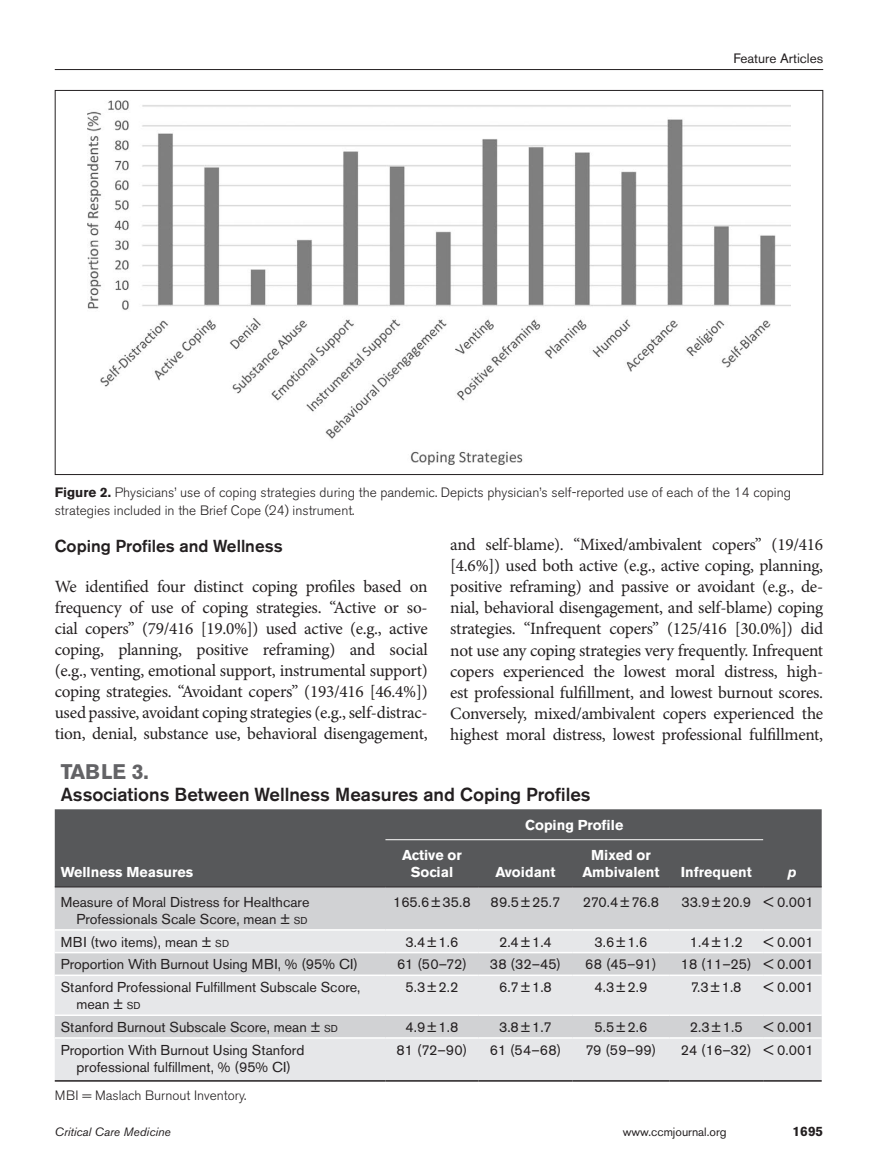
<style>
.page{position:relative;width:878px;height:1175px;background:#fff}
.page>*{position:absolute;margin:0;border:0;box-sizing:border-box;transform-origin:0 0}
.t1{font:700 21px "Akzidenz Grotesk BE";color:#636366}
.t2{font:500 18.75px "Akzidenz Grotesk BE";color:#231f20}
.t3{font:17.25px/21px "Minion Pro";letter-spacing:-.015em;color:#231f20;text-align:justify}
.t4{font:500 17.25px "Akzidenz Grotesk BE";color:#231f20}
.t5{font:14.25px/17.2px "Akzidenz Grotesk BE";color:#231f20;text-align:right}
.t6{font:700 14.25px/17.2px "Akzidenz Grotesk BE";color:#fff;text-align:center}
.t7{font:italic 700 14.25px "Akzidenz Grotesk BE";color:#fff}
.t8{font:300 13.5px/18px "Akzidenz Grotesk BE";color:#231f20}
.t9{font:13.5px "Akzidenz Grotesk BE";color:#231f20}
.t10{font:700 13.5px "Akzidenz Grotesk BE";color:#231f20}
.t11{font:italic 12px "Akzidenz Grotesk BE";color:#231f20}
.t12{font:12px "Akzidenz Grotesk BE";color:#231f20}
.s1{font-weight:700}
.s2{font-size:10.05px}
</style>
<div class="page">
<hr style="left:55px;top:69px;width:768px;height:1px;background:#231f20">
<div style="left:55px;top:809px;width:766px;height:77px;background:#57585a"></div>
<div style="left:55px;top:887px;width:766px;height:42px;background:#d1d2d4"></div>
<svg style="left:55px;top:930px;width:766px;height:150px;background:#e0e1e3"></svg>
<hr style="left:55px;top:886px;width:330px;height:1px;background:#231f20">
<hr style="left:763px;top:886px;width:58px;height:1px;background:#231f20">
<hr style="left:385px;top:886px;width:93px;height:1px;background:#231f20">
<hr style="left:478px;top:886px;width:94px;height:1px;background:#231f20">
<hr style="left:572px;top:886px;width:97px;height:1px;background:#231f20">
<hr style="left:669px;top:886px;width:94px;height:1px;background:#231f20">
<hr style="left:55px;top:951px;width:330px;height:2px;background:#fff">
<hr style="left:385px;top:951px;width:93px;height:2px;background:#fff">
<hr style="left:478px;top:951px;width:94px;height:2px;background:#fff">
<hr style="left:572px;top:951px;width:97px;height:2px;background:#fff">
<hr style="left:669px;top:951px;width:94px;height:2px;background:#fff">
<hr style="left:763px;top:951px;width:58px;height:2px;background:#fff">
<hr style="left:55px;top:974px;width:330px;height:2px;background:#fff">
<hr style="left:385px;top:974px;width:93px;height:2px;background:#fff">
<hr style="left:478px;top:974px;width:94px;height:2px;background:#fff">
<hr style="left:572px;top:974px;width:97px;height:2px;background:#fff">
<hr style="left:669px;top:974px;width:94px;height:2px;background:#fff">
<hr style="left:763px;top:974px;width:58px;height:2px;background:#fff">
<hr style="left:55px;top:1014px;width:330px;height:2px;background:#fff">
<hr style="left:385px;top:1014px;width:93px;height:2px;background:#fff">
<hr style="left:478px;top:1014px;width:94px;height:2px;background:#fff">
<hr style="left:572px;top:1014px;width:97px;height:2px;background:#fff">
<hr style="left:669px;top:1014px;width:94px;height:2px;background:#fff">
<hr style="left:763px;top:1014px;width:58px;height:2px;background:#fff">
<hr style="left:55px;top:1037px;width:330px;height:1px;background:#fff">
<hr style="left:385px;top:1037px;width:93px;height:1px;background:#fff">
<hr style="left:478px;top:1037px;width:94px;height:1px;background:#fff">
<hr style="left:572px;top:1037px;width:97px;height:1px;background:#fff">
<hr style="left:669px;top:1037px;width:94px;height:1px;background:#fff">
<hr style="left:763px;top:1037px;width:58px;height:1px;background:#fff">
<hr style="left:55px;top:1080px;width:330px;height:1px;background:#231f20">
<hr style="left:385px;top:1080px;width:93px;height:1px;background:#231f20">
<hr style="left:478px;top:1080px;width:94px;height:1px;background:#231f20">
<hr style="left:572px;top:1080px;width:97px;height:1px;background:#231f20">
<hr style="left:669px;top:1080px;width:94px;height:1px;background:#231f20">
<hr style="left:763px;top:1080px;width:58px;height:1px;background:#231f20">
<hr style="left:385px;top:839px;width:378px;height:1px;background:#fff">
<svg style="left:54px;top:90px;width:769px;height:385px"></svg>
<p class="t9" style="left:733px;top:50px;width:91px">Feature Articles</p>
<p class="t8" style="left:55px;top:484px;width:737px"><span class="s1">Figure 2.</span> Physicians’ use of coping strategies during the pandemic. Depicts physician’s self-reported use of each of the 14 coping strategies included in the Brief Cope (24) instrument.</p>
<p class="t4" style="left:55px;top:535px;width:229px">Coping Profiles and Wellness</p>
<p class="t3" style="left:55px;top:576px;width:374px">We identified four distinct coping profiles based on frequency of use of coping strategies. “Active or so&shy;cial copers” (79/416 [19.0%]) used active (e.g., active coping, planning, positive reframing) and social (e.g., venting, emotional support, instrumental support) coping strategies. “Avoidant copers” (193/416 [46.4%]) used passive, avoidant coping strategies (e.g., self-distrac&shy;tion, denial, substance use, behavioral disengagement,</p>
<p class="t3" style="left:450px;top:534px;width:374px">and self-blame). “Mixed/ambivalent copers” (19/416 [4.6%]) used both active (e.g., active coping, planning, positive reframing) and passive or avoidant (e.g., de&shy;nial, behavioral disengagement, and self-blame) coping strategies. “Infrequent copers” (125/416 [30.0%]) did not use any coping strategies very frequently. Infrequent copers experienced the lowest moral distress, high&shy;est professional fulfillment, and lowest burnout scores.<br>Conversely, mixed/ambivalent copers experienced the highest moral distress, lowest professional fulfillment,</p>
<p class="t1" style="left:61px;top:759px;width:89px">TABLE 3.</p>
<p class="t2" style="left:61px;top:783px;width:531px">Associations Between Wellness Measures and Coping Profiles</p>
<p class="t6" style="left:61px;top:863px;width:134px">Wellness Measures</p>
<p class="t6" style="left:402px;top:846px;width:61px">Active or<br>Social</p>
<p class="t6" style="left:525px;top:816px;width:99px">Coping Profile</p>
<p class="t6" style="left:495px;top:863px;width:62px">Avoidant</p>
<p class="t6" style="left:582px;top:846px;width:79px">Mixed or<br>Ambivalent</p>
<p class="t6" style="left:680px;top:863px;width:72px">Infrequent</p>
<p class="t7" style="left:788px;top:863px;width:10px">p</p>
<p class="t5" style="left:61px;top:893px;width:250px">Measure of Moral Distress for Healthcare<br>Professionals Scale Score, mean ± <span class="s2">SD</span></p>
<p class="t5" style="left:393px;top:893px;width:79px">165.6±35.8</p>
<p class="t5" style="left:490px;top:893px;width:71px">89.5±25.7</p>
<p class="t5" style="left:582px;top:893px;width:78px">270.4±76.8</p>
<p class="t5" style="left:681px;top:893px;width:134px">33.9±20.9 &lt; 0.001</p>
<p class="t5" style="left:61px;top:933px;width:170px">MBI (two items), mean ± <span class="s2">SD</span></p>
<p class="t5" style="left:405px;top:933px;width:54px">3.4±1.6</p>
<p class="t5" style="left:499px;top:933px;width:54px">2.4±1.4</p>
<p class="t5" style="left:594px;top:933px;width:54px">3.6±1.6</p>
<p class="t5" style="left:689px;top:933px;width:54px">1.4±1.2</p>
<p class="t5" style="left:763px;top:933px;width:51px">&lt; 0.001</p>
<p class="t5" style="left:61px;top:955px;width:298px">Proportion With Burnout Using MBI, % (95% CI)</p>
<p class="t5" style="left:397px;top:955px;width:71px">61 (50–72)</p>
<p class="t5" style="left:490px;top:955px;width:73px">38 (32–45)</p>
<p class="t5" style="left:585px;top:955px;width:73px">68 (45–91)</p>
<p class="t5" style="left:680px;top:955px;width:134px">18 (11–25) &lt; 0.001</p>
<p class="t5" style="left:76px;top:978px;width:285px;text-align:left;text-indent:-16px">Stanford Professional Fulfillment Subscale Score, mean ± <span class="s2">SD</span></p>
<p class="t5" style="left:405px;top:978px;width:54px">5.3±2.2</p>
<p class="t5" style="left:499px;top:978px;width:54px">6.7±1.8</p>
<p class="t5" style="left:594px;top:978px;width:54px">4.3±2.9</p>
<p class="t5" style="left:690px;top:978px;width:52px">7.3±1.8</p>
<p class="t5" style="left:763px;top:978px;width:51px">&lt; 0.001</p>
<p class="t5" style="left:61px;top:1018px;width:279px">Stanford Burnout Subscale Score, mean ± <span class="s2">SD</span></p>
<p class="t5" style="left:405px;top:1018px;width:54px">4.9±1.8</p>
<p class="t5" style="left:499px;top:1018px;width:54px">3.8±1.7</p>
<p class="t5" style="left:594px;top:1018px;width:54px">5.5±2.6</p>
<p class="t5" style="left:689px;top:1018px;width:54px">2.3±1.5</p>
<p class="t5" style="left:763px;top:1018px;width:51px">&lt; 0.001</p>
<p class="t5" style="left:61px;top:1041px;width:245px;text-align:center">Proportion With Burnout Using Stanford professional fulfillment, % (95% CI)</p>
<p class="t5" style="left:396px;top:1041px;width:72px">81 (72–90)</p>
<p class="t5" style="left:489px;top:1041px;width:73px">61 (54–68)</p>
<p class="t5" style="left:585px;top:1041px;width:72px">79 (59–99)</p>
<p class="t5" style="left:680px;top:1041px;width:134px">24 (16–32) &lt; 0.001</p>
<p class="t8" style="left:55px;top:1086px;width:193px">MBI = Maslach Burnout Inventory.</p>
<p class="t11" style="left:55px;top:1125px;width:118px">Critical Care Medicine</p>
<p class="t12" style="left:622px;top:1125px;width:105px">www.ccmjournal.org</p>
<p class="t10" style="left:792px;top:1123px;width:32px">1695</p>
</div>
